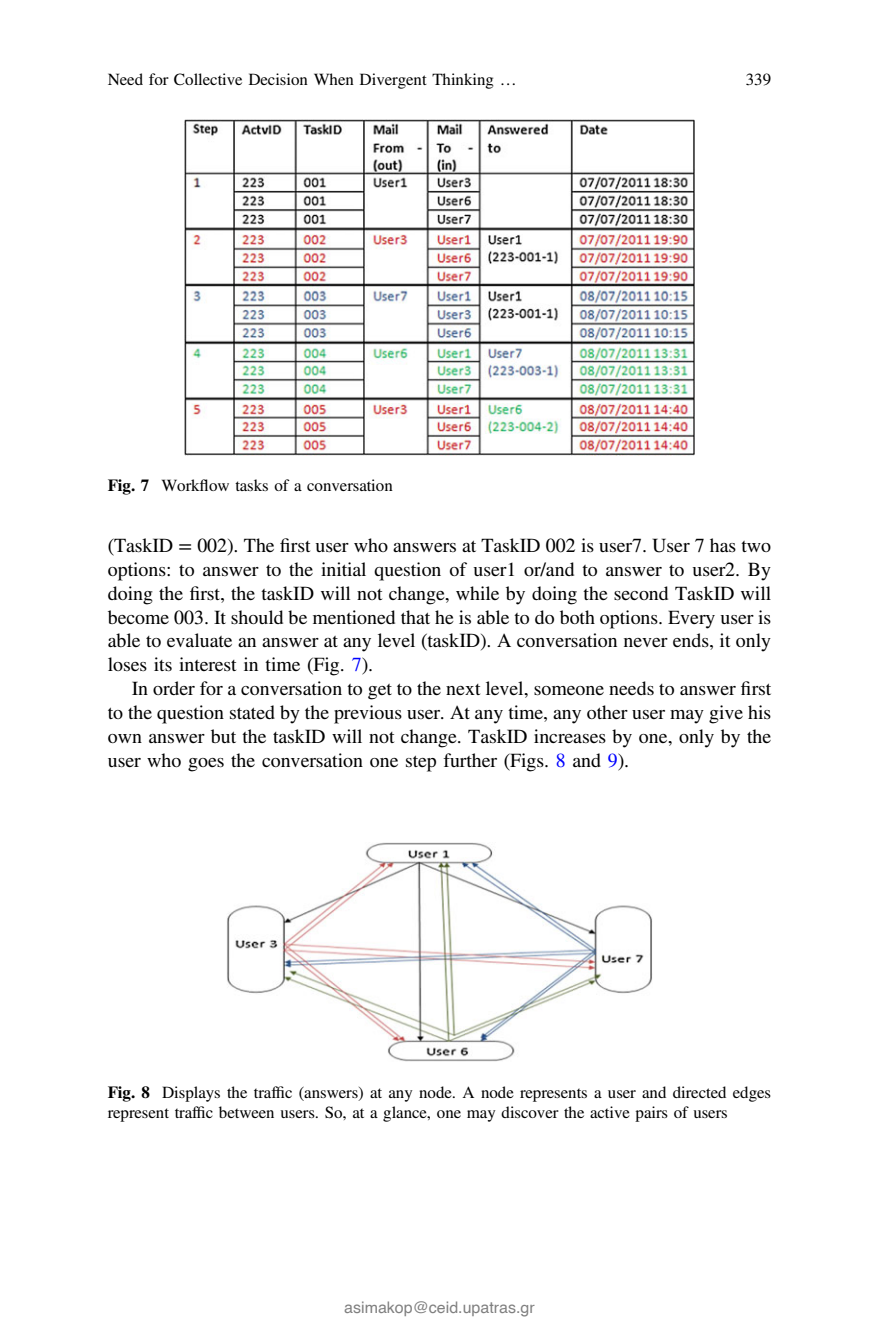
<style>
.page{position:relative;width:879px;height:1333px;background:#fff}
.page>*{position:absolute;margin:0;border:0;box-sizing:border-box;transform-origin:0 0}
.t1{font:20px/24px "Kbhdjc Rmsprr Fxvysn Hbpywy Xwshrx STIX";color:#000;text-align:justify}
.t2{font:17px/20px "Kbhdjc Rmsprr Fxvysn Hbpywy Xwshrx STIX";color:#000}
.t3{font:16px "Helvetica";color:#808080}
.s1{font-family:"Pcnmyb Jvdhnq Rcvkqx Cbklmr Qkxcph STIX"}
.s2{font-family:"Ychbyy Nkwjfp Yjxkqc Qblgpy Yswflw STIX";font-weight:700}
.s3{font-family:"Jsncdn Bwtyvq Gfkbqq Mkrtjd Rktrbx STIX Regular+fb"}
.s4{color:#00f}
</style>
<div class="page">
<img style="left:184px;top:119px;width:510px;height:336px">
<img style="left:227px;top:842px;width:425px;height:219px">
<p class="t2" style="left:108px;top:71px;width:410px">Need for Collective Decision When Divergent Thinking <span class="s1">…</span></p>
<p class="t2" style="left:746px;top:71px;width:27px">339</p>
<p class="t2" style="left:108px;top:477px;width:286px"><span class="s2">Fig. 7</span> Work<span class="s3">fl</span>ow tasks of a conversation</p>
<p class="t1" style="left:108px;top:535px;width:665px">(TaskID = 002). The <span class="s3">fi</span>rst user who answers at TaskID 002 is user7. User 7 has two options: to answer to the initial question of user1 or/and to answer to user2. By doing the <span class="s3">fi</span>rst, the taskID will not change, while by doing the second TaskID will become 003. It should be mentioned that he is able to do both options. Every user is able to evaluate an answer at any level (taskID). A conversation never ends, it only loses its interest in time (Fig. <span class="s4">7</span>).</p>
<p class="t1" style="left:108px;top:678px;width:665px;text-indent:24px">In order for a conversation to get to the next level, someone needs to answer <span class="s3">fi</span>rst to the question stated by the previous user. At any time, any other user may give his own answer but the taskID will not change. TaskID increases by one, only by the user who goes the conversation one step further (Figs. <span class="s4">8</span> and <span class="s4">9</span>).</p>
<p class="t2" style="left:108px;top:1083px;width:665px"><span class="s2">Fig. 8</span> Displays the traf<span class="s3">fi</span>c (answers) at any node. A node represents a user and directed edges represent traf<span class="s3">fi</span>c between users. So, at a glance, one may discover the active pairs of users</p>
<p class="t3" style="left:344px;top:1297px;width:192px">asimakop@ceid.upatras.gr</p>
</div>
